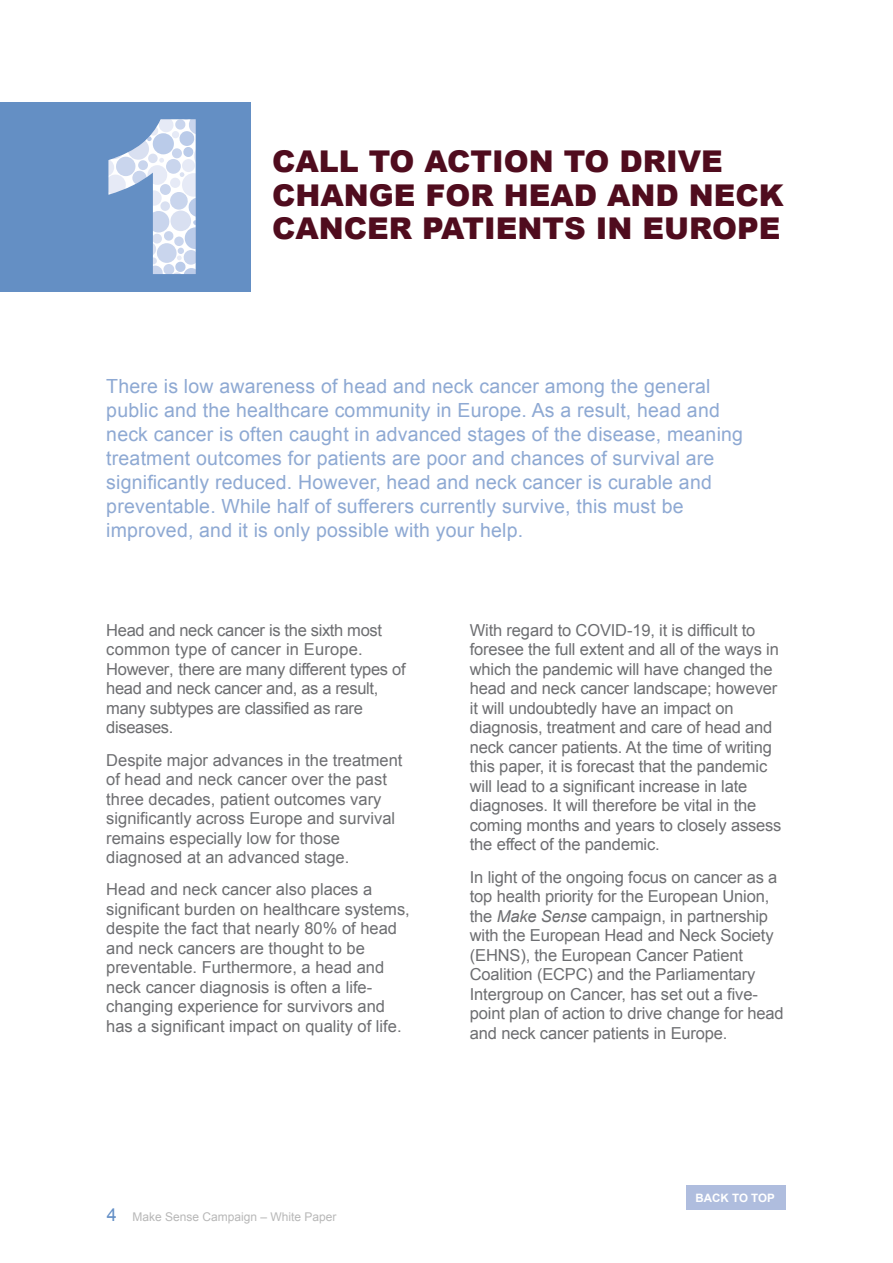
<style>
.page{position:relative;width:893px;height:1263px;background:#fff}
.page>*{position:absolute;margin:0;border:0;box-sizing:border-box;transform-origin:0 0}
.t1{font:900 30px/33.6px "Arial";color:#500c1e}
.t2{font:19.5px/24px "Arial";letter-spacing:.01em;color:#8ea9d3}
.t3{font:16.5px/19.5px "Arial";letter-spacing:-.01em;color:#6d6e71}
.t4{font:12px "Arial";color:#b8b8b8}
.t5{font:700 11.55px "Arial";color:#fff}
.s1{font-style:inherit}
.s2{font-size:18px;color:#638fc6}
.s3{font-style:italic}
</style>
<div class="page">
<div style="left:0;top:102px;width:251px;height:189px;background:#648fc4"></div>
<svg style="left:108px;top:119px;width:88px;height:155px"></svg>
<div style="left:686px;top:1185px;width:99px;height:25px;background:#afbdde"></div>
<h1 class="t1" style="left:272px;top:144px;width:513px">CALL TO ACTION TO DRIVE<br>CHANGE FOR HEAD AND NECK<br>CANCER PATIENTS IN EUROPE</h1>
<p class="t2" style="left:106px;top:374px;width:638px">There is low awareness of head and neck cancer among the general public and the healthcare community in Europe. As a result, head and neck cancer is often caught in advanced stages of the disease, meaning treatment outcomes for patients are poor and chances of survival are significantly reduced. However, head and neck cancer is curable and preventable. While half of sufferers currently survive, this must be improved, and it is only possible with your help.</p>
<p class="t3" style="left:106px;top:620px;width:301px">Head and neck cancer is the sixth most common type of cancer in Europe.<br>However, there are many different types of head and neck cancer and<span class="s1">,</span> as a result, many subtypes are classified as rare diseases.</p>
<p class="t3" style="left:106px;top:750px;width:298px">Despite major advances in the treatment of head and neck cancer over the past three decades, patient outcomes vary significantly across Europe and survival remains especially low for those diagnosed at an advanced stage.</p>
<p class="t3" style="left:106px;top:880px;width:305px">Head and neck cancer also places a significant burden on healthcare systems, despite the fact that nearly 80% of head and neck cancers are thought to be preventable. Furthermore, a head and neck cancer diagnosis is often a life&shy;changing experience for survivors and has a significant impact on quality of life.</p>
<p class="t4" style="left:107px;top:1209px;width:231px"><span class="s2">4</span> Make Sense Campaign – White Paper</p>
<p class="t3" style="left:470px;top:620px;width:313px"><span class="s1">With</span> regard to COVID-19, it is difficult to foresee the full extent and all of the ways in which the pandemic will have changed the head and neck cancer landscape<span class="s1">;</span> however it will undoubtedly have an impact on diagnosis, treatment and care of head and neck cancer patients. At the time of writing this paper, it is forecast that the pandemic will lead to a significant increase in late diagnoses. It will therefore be vital in the coming months and years to closely assess the effect of the pandemic.</p>
<p class="t3" style="left:470px;top:867px;width:315px">In light of the ongoing focus on cancer as a top health priority for the European Union, the <span class="s3">Make Sense</span> campaign, in partnership with the European Head and Neck Society (EHNS), the European Cancer Patient Coalition (ECPC) and the Parliamentary Intergroup on Cancer, has set out a five&shy;point plan of action to drive change for head and neck cancer patients in Europe.</p>
<p class="t5" style="left:696px;top:1190px;width:81px">BACK TO TOP</p>
</div>
